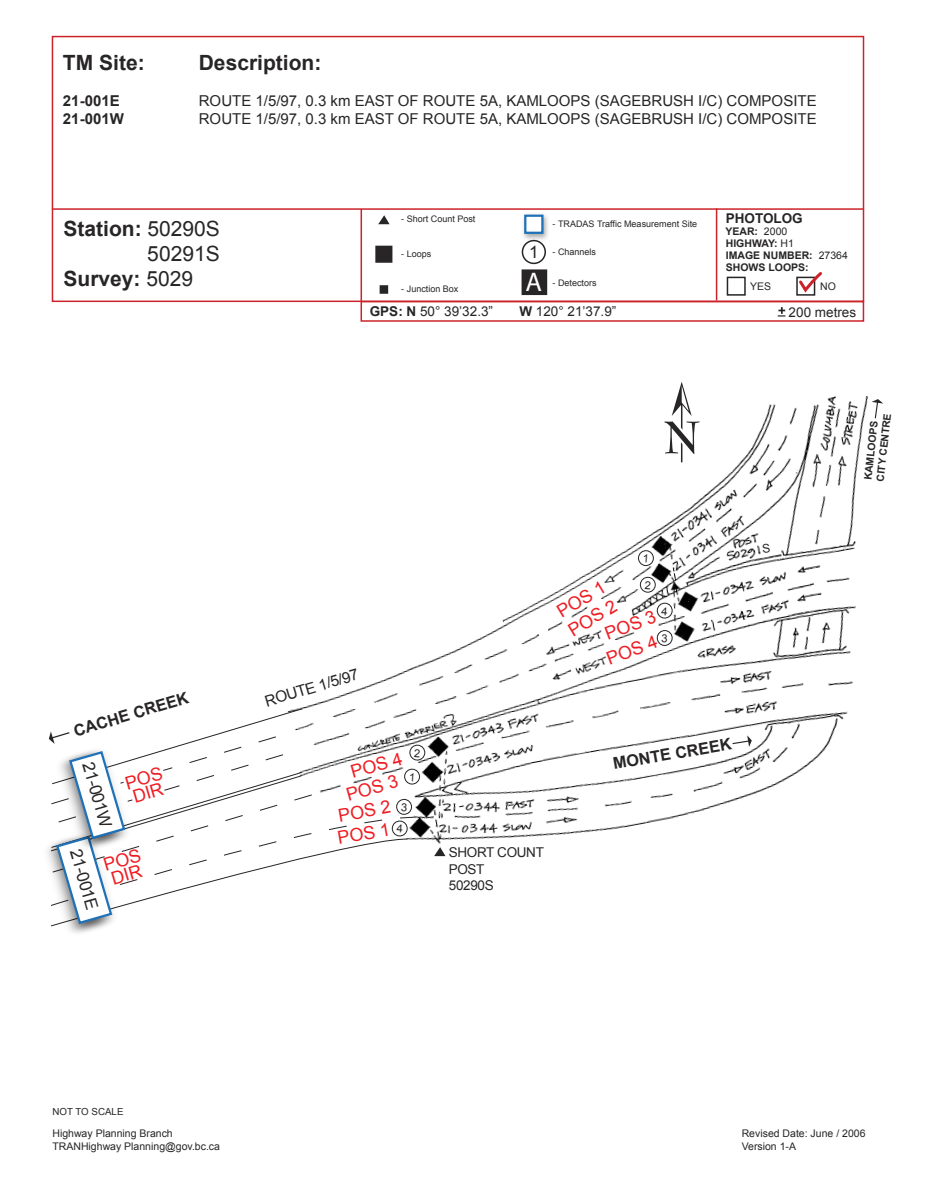
<style>
.page{position:relative;width:946px;height:1188px;background:#fff}
.page>*{position:absolute;margin:0;border:0;box-sizing:border-box;transform-origin:0 0}
.t1{font:27px "Myriad";color:#fff}
.t2{font:700 21px "Arial";color:#272525}
.t3{font:21px "Arial";color:#272525}
.t4{font:18px/15px "Arial";color:#ee1d23}
.t5{font:17.1px "Arial";color:#272525}
.t6{font:700 16.2px "Arial";color:#272525}
.t7{font:15.45px "Arial";color:#272525}
.t8{font:15px/18px "Arial";color:#272525}
.t9{font:700 15px/18px "Arial";color:#272525}
.t10{font:13.5px/16.2px "Arial";letter-spacing:-.03em;color:#272525}
.t11{font:13.5px "Arial";color:#272525}
.t12{font:700 13.5px "Arial";color:#272525}
.t13{font:10.5px/12.6px "Arial";color:#272525}
.t14{font:700 10.5px/12px "Arial";color:#272525}
.t15{font:700 10.35px/12.5px "Arial";color:#272525}
.t16{font:9.75px "Arial";color:#272525}
.t17{font:9px "Arial";color:#272525}
.s1{font-weight:400}
.s2{font-weight:700}
</style>
<div class="page">
<img style="left:300px;top:396px;width:568px;height:461px">
<svg style="left:659px;top:382px;width:45px;height:81px"></svg>
<svg style="left:872px;top:399px;width:11px;height:20px"></svg>
<svg style="left:731px;top:735px;width:20px;height:12px"></svg>
<svg style="left:409px;top:745px;width:16px;height:15px"></svg>
<div style="left:409px;top:744px;width:16px;height:17px;border:1px solid #272525;border-radius:50%"></div>
<svg style="left:434px;top:847px;width:11px;height:9px"></svg>
<svg style="left:656px;top:603px;width:16px;height:15px"></svg>
<div style="left:656px;top:602px;width:16px;height:17px;border:1px solid #272525;border-radius:50%"></div>
<svg style="left:640px;top:577px;width:15px;height:15px"></svg>
<div style="left:639px;top:577px;width:17px;height:16px;border:1px solid #272525;border-radius:50%"></div>
<svg style="left:638px;top:550px;width:15px;height:16px"></svg>
<div style="left:637px;top:550px;width:17px;height:16px;border:1px solid #272525;border-radius:50%"></div>
<svg style="left:656px;top:630px;width:16px;height:16px"></svg>
<div style="left:656px;top:630px;width:16px;height:16px;border:1px solid #272525;border-radius:50%"></div>
<div style="left:360px;top:301px;width:504px;height:21px;border:1px solid #cc2229"></div>
<svg style="left:51px;top:207px;width:813px;height:110px"></svg>
<svg style="left:45px;top:708px;width:375px;height:219px"></svg>
<svg style="left:661px;top:606px;width:6px;height:9px"></svg>
<svg style="left:644px;top:581px;width:6px;height:8px"></svg>
<svg style="left:643px;top:554px;width:4px;height:8px"></svg>
<svg style="left:661px;top:634px;width:6px;height:9px"></svg>
<svg style="left:762px;top:544px;width:7px;height:9px"></svg>
<h2 class="t2" style="left:63px;top:51px;width:83px">TM Site:</h2>
<p class="t9" style="left:63px;top:92px;width:62px">21-001E<br>21-001W</p>
<h2 class="t2" style="left:199px;top:51px;width:124px">Description:</h2>
<p class="t8" style="left:199px;top:92px;width:619px">ROUTE 1/5/97, 0.3 km EAST OF ROUTE 5A, KAMLOOPS (SAGEBRUSH I/C) COMPOSITE<br>ROUTE 1/5/97, 0.3 km EAST OF ROUTE 5A, KAMLOOPS (SAGEBRUSH I/C) COMPOSITE</p>
<h2 class="t2" style="left:63px;top:216px;width:158px">Station: <span class="s1">50290S</span></h2>
<h2 class="t3" style="left:147px;top:242px;width:74px">50291S</h2>
<h2 class="t2" style="left:63px;top:267px;width:131px">Survey: <span class="s1">5029</span></h2>
<p class="t6" style="left:71px;top:723px;width:121px;rotate:-17deg">CACHE CREEK</p>
<p class="t5" style="left:97px;top:760px;width:68px;rotate:74deg">21-001W</p>
<p class="t4" style="left:102px;top:858px;width:40px;rotate:-16deg">POS<br>DIR</p>
<p class="t4" style="left:124px;top:776px;width:40px;rotate:-16deg">POS<br>DIR</p>
<p class="t5" style="left:85px;top:847px;width:64px;rotate:74deg">21-001E</p>
<p class="t17" style="left:401px;top:214px;width:76px">- Short Count Post</p>
<p class="t17" style="left:552px;top:219px;width:146px">- TRADAS Traffic Measurement Site</p>
<p class="t5" style="left:529px;top:243px;width:11px">1</p>
<p class="t17" style="left:401px;top:248px;width:32px">- Loops</p>
<p class="t17" style="left:552px;top:246px;width:45px">- Channels</p>
<p class="t17" style="left:401px;top:284px;width:59px">- Junction Box</p>
<h1 class="t1" style="left:525px;top:269px;width:18px">A</h1>
<p class="t17" style="left:552px;top:278px;width:46px">- Detectors</p>
<p class="t12" style="left:725px;top:211px;width:79px">PHOTOLOG</p>
<p class="t14" style="left:725px;top:226px;width:124px">YEAR: <span class="s1">2000<br></span>HIGHWAY: <span class="s1">H1<br></span>IMAGE NUMBER: <span class="s1">27364<br></span>SHOWS LOOPS:</p>
<p class="t13" style="left:750px;top:280px;width:23px">YES</p>
<p class="t13" style="left:820px;top:280px;width:17px">NO</p>
<p class="t10" style="left:370px;top:304px;width:125px"><span class="s2">GPS: N</span> 50° 39’32.3”</p>
<p class="t10" style="left:519px;top:304px;width:98px"><span class="s2">W</span> 120° 21’37.9”</p>
<p class="t11" style="left:788px;top:304px;width:69px">200 metres</p>
<p class="t15" style="left:861px;top:479px;width:70px;rotate:-84deg">KAMLOOPS<br>CITY CENTRE</p>
<p class="t7" style="left:262px;top:693px;width:99px;rotate:-16deg">ROUTE 1/5/97</p>
<p class="t4" style="left:349px;top:765px;width:55px;rotate:-16deg">POS 4</p>
<p class="t4" style="left:344px;top:788px;width:55px;rotate:-16deg">POS 3</p>
<p class="t4" style="left:337px;top:808px;width:55px;rotate:-10deg">POS 2</p>
<p class="t4" style="left:336px;top:831px;width:55px;rotate:-10deg">POS 1</p>
<p class="t4" style="left:554px;top:606px;width:55px;rotate:-31deg">POS 1</p>
<p class="t4" style="left:566px;top:625px;width:55px;rotate:-31deg">POS 2</p>
<p class="t4" style="left:603px;top:627px;width:55px;rotate:-21deg">POS 3</p>
<p class="t4" style="left:604px;top:653px;width:55px;rotate:-21deg">POS 4</p>
<p class="t6" style="left:611px;top:755px;width:121px;rotate:-10deg">MONTE CREEK</p>
<p class="t10" style="left:448px;top:844px;width:97px">SHORT COUNT<br>POST<br>50290S</p>
<p class="t16" style="left:52px;top:1106px;width:72px">NOT TO SCALE</p>
<p class="t13" style="left:52px;top:1127px;width:169px">Highway Planning Branch<br>TRANHighway Planning@gov.bc.ca</p>
<p class="t13" style="left:741px;top:1127px;width:125px">Revised Date: June / 2006<br>Version 1-A</p>
</div>
